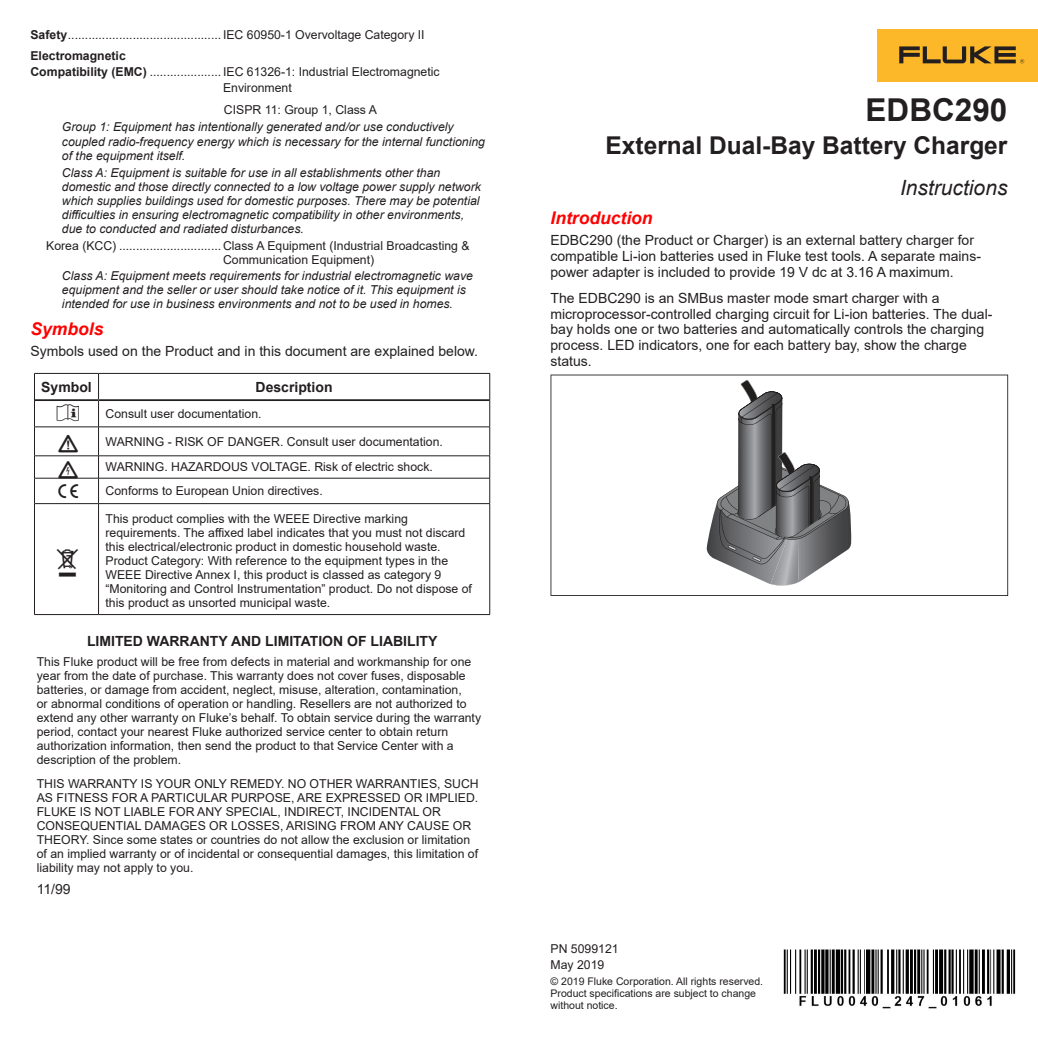
<style>
.page{position:relative;width:1038px;height:1038px;background:#fff}
.page>*{position:absolute;margin:0;border:0;box-sizing:border-box;transform-origin:0 0}
.t1{font:700 31.5px "Arial";color:#231f20}
.t2{font:700 24.5px "Arial";color:#231f20}
.t3{font:italic 21px "Arial";color:#231f20}
.t4{font:italic 700 17.5px "Arial";color:#f00}
.t5{font:14px/15.8px "Arial";color:#231f20}
.t6{font:700 14px "Arial";color:#231f20}
.t7{font:12.25px/14px "Arial";color:#231f20}
.t8{font:italic 12.25px/14px "Arial";color:#231f20}
.t9{font:700 12.25px/15.8px "Arial";color:#231f20}
.t10{font:10.5px/12.2px "Arial";color:#231f20}
.s1{font-family:"Flukesym";font-size:17.5px}
</style>
<div class="page">
<svg style="left:550px;top:374px;width:458px;height:221px"></svg>
<div style="left:877px;top:30px;width:160px;height:52px;background:#fcb828"></div>
<svg style="left:899px;top:46px;width:125px;height:17px"></svg>
<hr style="left:34px;top:373px;width:64px;height:1px;background:#231f20">
<hr style="left:98px;top:373px;width:392px;height:1px;background:#231f20">
<hr style="left:34px;top:426px;width:64px;height:1px;background:#231f20">
<hr style="left:98px;top:426px;width:392px;height:1px;background:#231f20">
<hr style="left:34px;top:455px;width:64px;height:1px;background:#231f20">
<hr style="left:98px;top:455px;width:392px;height:1px;background:#231f20">
<hr style="left:34px;top:478px;width:64px;height:1px;background:#231f20">
<svg style="left:34px;top:373px;width:1px;height:130px"></svg>
<hr style="left:98px;top:478px;width:392px;height:1px;background:#231f20">
<svg style="left:98px;top:373px;width:1px;height:130px"></svg>
<svg style="left:489px;top:373px;width:1px;height:130px"></svg>
<hr style="left:34px;top:503px;width:64px;height:1px;background:#231f20">
<hr style="left:34px;top:504px;width:1px;height:110px;background:#231f20">
<hr style="left:98px;top:503px;width:392px;height:1px;background:#231f20">
<hr style="left:98px;top:504px;width:1px;height:110px;background:#231f20">
<hr style="left:489px;top:504px;width:1px;height:110px;background:#231f20">
<hr style="left:34px;top:614px;width:64px;height:1px;background:#231f20">
<hr style="left:98px;top:614px;width:392px;height:1px;background:#231f20">
<hr style="left:35px;top:399px;width:63px;height:2px;background:#231f20">
<hr style="left:98px;top:399px;width:391px;height:2px;background:#231f20">
<img style="left:783px;top:949px;width:233px;height:60px">
<svg style="left:59px;top:477px;width:19px;height:1px"></svg>
<p class="t9" style="left:30px;top:27px;width:38px">Safety</p>
<p class="t7" style="left:223px;top:28px;width:203px">IEC 60950-1 Overvoltage Category II</p>
<p class="t9" style="left:30px;top:48px;width:118px">Electromagnetic<br>Compatibility (EMC)</p>
<p class="t7" style="left:223px;top:64px;width:218px;line-height:15.8px">IEC 61326-1: Industrial Electromagnetic<br>Environment</p>
<p class="t7" style="left:224px;top:102px;width:154px">CISPR 11: Group 1, Class A</p>
<p class="t8" style="left:62px;top:120px;width:424px">Group 1: Equipment has intentionally generated and/or use conductively coupled radio-frequency energy which is necessary for the internal functioning of the equipment itself.</p>
<p class="t8" style="left:62px;top:166px;width:420px">Class A: Equipment is suitable for use in all establishments other than domestic and those directly connected to a low voltage power supply network which supplies buildings used for domestic purposes. There may be potential difficulties in ensuring electromagnetic compatibility in other environments, due to conducted and radiated disturbances.</p>
<p class="t7" style="left:46px;top:238px;width:72px">Korea (KCC)</p>
<p class="t7" style="left:223px;top:238px;width:248px">Class A Equipment (Industrial Broadcasting &amp;<br>Communication Equipment)</p>
<p class="t8" style="left:62px;top:269px;width:412px">Class A: Equipment meets requirements for industrial electromagnetic wave equipment and the seller or user should take notice of it. This equipment is intended for use in business environments and not to be used in homes.</p>
<h3 class="t4" style="left:30px;top:317px;width:74px">Symbols</h3>
<p class="t5" style="left:30px;top:343px;width:449px">Symbols used on the Product and in this document are explained below.</p>
<p class="t6" style="left:41px;top:377px;width:52px">Symbol</p>
<p class="t6" style="left:255px;top:377px;width:79px">Description</p>
<p class="t7" style="left:57px;top:406px;width:206px"><span class="s1">»</span> Consult user documentation.</p>
<p class="t7" style="left:105px;top:428px;width:339px;line-height:25.7px">WARNING - RISK OF DANGER. Consult user documentation.<br>WARNING. HAZARDOUS VOLTAGE. Risk of electric shock.</p>
<p class="t7" style="left:105px;top:484px;width:219px">Conforms to European Union directives.</p>
<p class="t7" style="left:105px;top:511px;width:368px">This product complies with the WEEE Directive marking requirements. The affixed label indicates that you must not discard this electrical/electronic product in domestic household waste.<br>Product Category: With reference to the equipment types in the WEEE Directive Annex I, this product is classed as category 9 “Monitoring and Control Instrumentation” product. Do not dispose of this product as unsorted municipal waste.</p>
<p class="t6" style="left:87px;top:631px;width:352px">LIMITED WARRANTY AND LIMITATION OF LIABILITY</p>
<p class="t7" style="left:37px;top:654px;width:446px">This Fluke product will be free from defects in material and workmanship for one year from the date of purchase. This warranty does not cover fuses, disposable batteries, or damage from accident, neglect, misuse, alteration, contamination,<br>or abnormal conditions of operation or handling. Resellers are not authorized to extend any other warranty on Fluke’s behalf. To obtain service during the warranty period, contact your nearest Fluke authorized service center to obtain return authorization information, then send the product to that Service Center with a description of the problem.</p>
<p class="t7" style="left:37px;top:776px;width:443px">THIS WARRANTY IS YOUR ONLY REMEDY. NO OTHER WARRANTIES, SUCH AS FITNESS FOR A PARTICULAR PURPOSE, ARE EXPRESSED OR IMPLIED.<br>FLUKE IS NOT LIABLE FOR ANY SPECIAL, INDIRECT, INCIDENTAL OR CONSEQUENTIAL DAMAGES OR LOSSES, ARISING FROM ANY CAUSE OR THEORY. Since some states or countries do not allow the exclusion or limitation of an implied warranty or of incidental or consequential damages, this limitation of liability may not apply to you.</p>
<p class="t5" style="left:37px;top:880px;width:35px">11/99</p>
<h1 class="t1" style="left:865px;top:88px;width:143px">EDBC290</h1>
<h2 class="t2" style="left:605px;top:128px;width:403px">External Dual-Bay Battery Charger</h2>
<h3 class="t3" style="left:900px;top:174px;width:109px">Instructions</h3>
<h3 class="t4" style="left:550px;top:206px;width:104px">Introduction</h3>
<p class="t5" style="left:550px;top:232px;width:432px">EDBC290 (the Product or Charger) is an external battery charger for compatible Li-ion batteries used in Fluke test tools. A separate mains&shy;power adapter is included to provide 19 V dc at 3.16 A maximum.</p>
<p class="t5" style="left:550px;top:290px;width:443px">The EDBC290 is an SMBus master mode smart charger with a microprocessor-controlled charging circuit for Li-ion batteries. The dual&shy;bay holds one or two batteries and automatically controls the charging process. LED indicators, one for each battery bay, show the charge status.</p>
<p class="t7" style="left:550px;top:941px;width:70px;line-height:15.8px">PN 5099121<br>May 2019</p>
<p class="t10" style="left:550px;top:974px;width:214px">© 2019 Fluke Corporation. All rights reserved.<br>Product specifications are subject to change without notice.</p>
</div>
